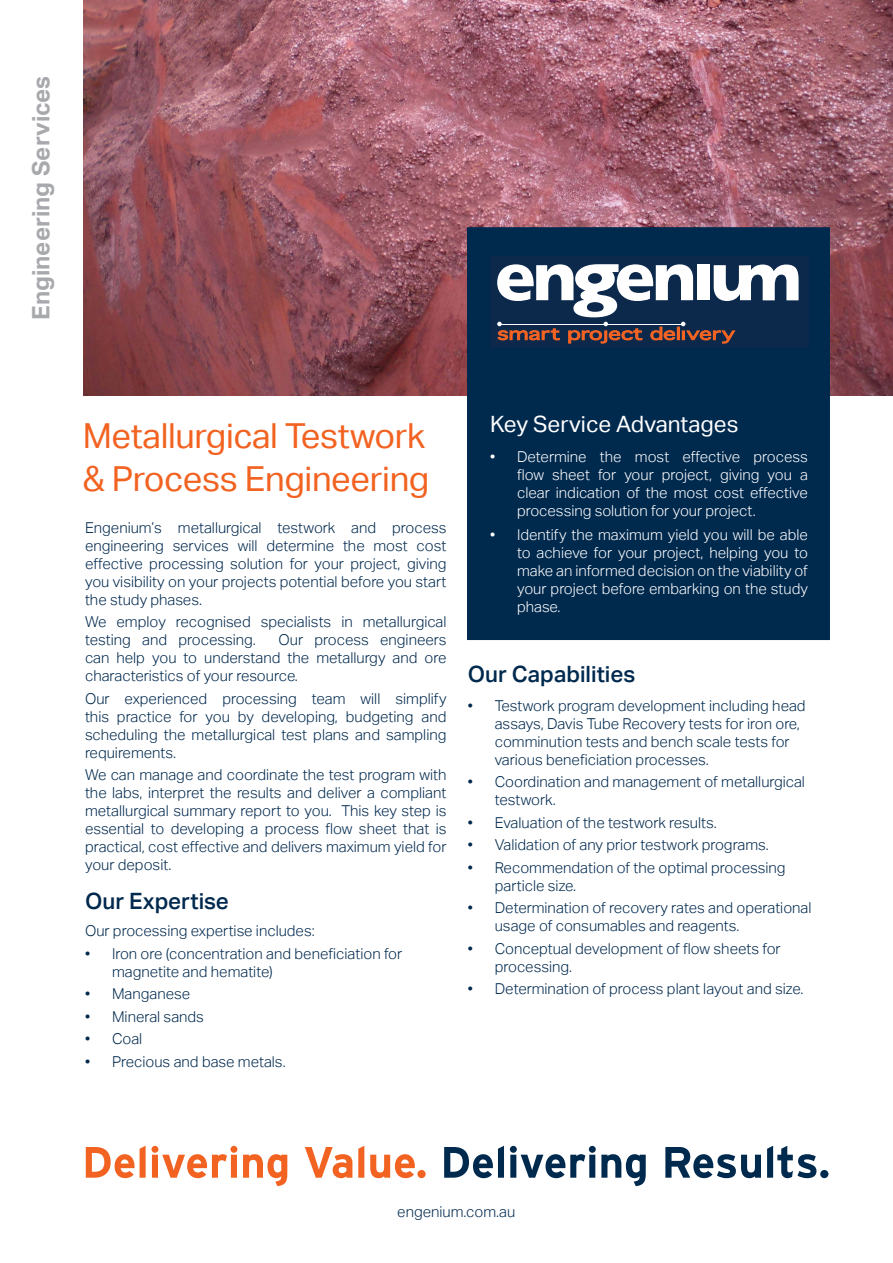
<style>
.page{position:relative;width:893px;height:1263px;background:#fff}
.page>*{position:absolute;margin:0;border:0;box-sizing:border-box;transform-origin:0 0}
.t1{font:34.5px/43.5px "Aktiv Grotesk";letter-spacing:-.01em;color:#f26221}
.t2{font:700 24px "Aktiv Grotesk";color:#a8a9ad}
.t3{font:500 22.5px "Aktiv Grotesk";color:#00294e}
.t4{font:22.5px "Aktiv Grotesk";color:#fff}
.t5{font:300 15px/18px "Aktiv Grotesk";color:#00294e}
.t6{font:300 15px/18px "Aktiv Grotesk";color:#fff;text-align:justify}
</style>
<div class="page">
<img style="left:83px;top:0;width:810px;height:396px">
<div style="left:467px;top:227px;width:363px;height:413px;background:#00294e"></div>
<svg style="left:444px;top:1146px;width:384px;height:40px"></svg>
<svg style="left:86px;top:1146px;width:340px;height:40px"></svg>
<div style="left:490px;top:257px;width:319px;height:91px;background:#0c294c"></div>
<svg style="left:497px;top:264px;width:301px;height:80px"></svg>
<p class="t2" style="left:27px;top:320px;width:246px;rotate:-90deg">Engineering Services</p>
<p class="t1" style="left:83px;top:414px;width:348px">Metallurgical Testwork &amp; Process Engineering</p>
<p class="t5" style="left:85px;top:519px;width:363px;text-align:justify">Engenium’s metallurgical testwork and process engineering services will determine the most cost effective processing solution for your project, giving you visibility on your projects potential before you start the study phases.</p>
<p class="t5" style="left:85px;top:613px;width:363px">We employ recognised specialists in metallurgical testing and processing.</p>
<p class="t5" style="left:85px;top:631px;width:363px;text-align:justify;text-indent:193px">Our process engineers can help you to understand the metallurgy and ore characteristics of your resource.</p>
<p class="t5" style="left:85px;top:690px;width:363px;text-align:justify">Our experienced processing team will simplify this practice for you by developing, budgeting and scheduling the metallurgical test plans and sampling requirements.</p>
<p class="t5" style="left:85px;top:766px;width:363px;text-align:justify">We can manage and coordinate the test program with the labs, interpret the results and deliver a compliant metallurgical summary report to you. This key step is essential to developing a process flow sheet that is practical, cost effective and delivers maximum yield for your deposit.</p>
<p class="t3" style="left:85px;top:888px;width:145px">Our Expertise</p>
<p class="t5" style="left:85px;top:922px;width:231px">Our processing expertise includes:</p>
<p class="t5" style="left:112px;top:945px;width:292px;text-indent:-27px">• Iron ore (concentration and beneficiation for magnetite and hematite)</p>
<p class="t5" style="left:85px;top:985px;width:107px">• Manganese</p>
<p class="t5" style="left:85px;top:1008px;width:120px">• Mineral sands</p>
<p class="t5" style="left:85px;top:1030px;width:59px">• Coal</p>
<p class="t5" style="left:85px;top:1053px;width:202px">• Precious and base metals.</p>
<p class="t4" style="left:490px;top:411px;width:250px">Key Service Advantages</p>
<p class="t6" style="left:517px;top:448px;width:292px;text-indent:-27px">• Determine the most effective process flow sheet for your project, giving you a clear indication of the most cost effective processing solution for your project.</p>
<p class="t6" style="left:517px;top:526px;width:292px;text-indent:-27px">• Identify the maximum yield you will be able to achieve for your project, helping you to make an informed decision on the viability of your project before embarking on the study phase.</p>
<p class="t3" style="left:468px;top:661px;width:169px">Our Capabilities</p>
<p class="t5" style="left:495px;top:696px;width:312px;text-indent:-27px">• Testwork program development including head assays, Davis Tube Recovery tests for iron ore, comminution tests and bench scale tests for various beneficiation processes.</p>
<p class="t5" style="left:495px;top:773px;width:312px;text-indent:-27px">• Coordination and management of metallurgical testwork.</p>
<p class="t5" style="left:468px;top:813px;width:251px">• Evaluation of the testwork results.</p>
<p class="t5" style="left:468px;top:836px;width:303px">• Validation of any prior testwork programs.</p>
<p class="t5" style="left:495px;top:858px;width:292px;text-indent:-27px">• Recommendation of the optimal processing particle size.</p>
<p class="t5" style="left:495px;top:899px;width:318px;text-indent:-27px">• Determination of recovery rates and operational usage of consumables and reagents.</p>
<p class="t5" style="left:495px;top:939px;width:287px;text-indent:-27px">• Conceptual development of flow sheets for processing.</p>
<p class="t5" style="left:468px;top:980px;width:337px">• Determination of process plant layout and size.</p>
<p class="t5" style="left:397px;top:1203px;width:119px">engenium.com.au</p>
</div>
